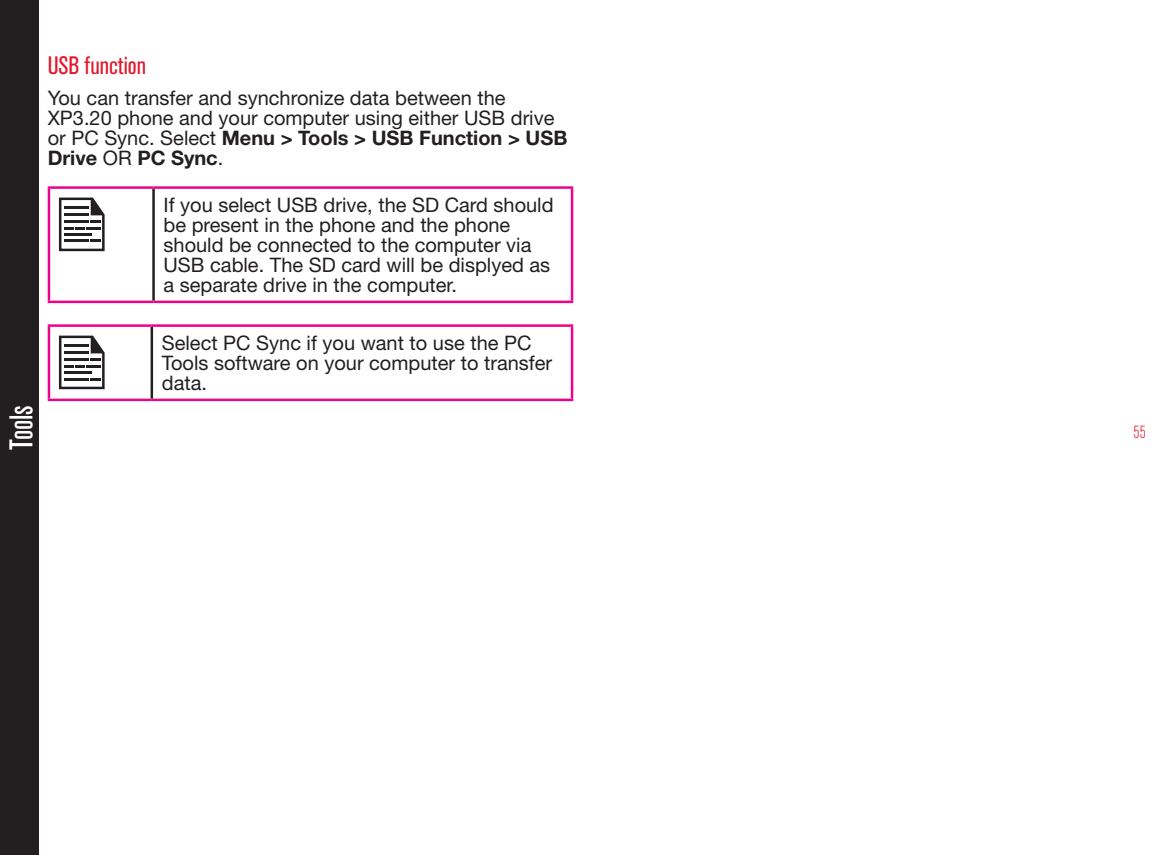
<style>
.page{position:relative;width:1170px;height:855px;background:#fff}
.page>*{position:absolute;margin:0;border:0;box-sizing:border-box;transform-origin:0 0}
.sidetitle{font:500 condensed 32.5px "Akzidenz Grotesk BQ";color:#fff}
.HeadingL1{font:condensed 25px "Akzidenz Grotesk BQ";color:#e2192c}
.cellbody{font:20px/20px "Helvetica Neue LT Std";color:#231f20}
.Mainbody{font:20px/20px "Helvetica Neue LT Std";color:#231f20}
.t1{font:300 condensed 17.5px "Akzidenz Grotesk BQ";color:#e2192c}
.s1{font-weight:700}
</style>
<div class="page">
<div style="left:0;top:0;width:39px;height:855px;background:#231f20"></div>
<hr style="left:48px;top:186px;width:106px;height:3px;background:#ed028c">
<hr style="left:48px;top:189px;width:2px;height:112px;background:#ed028c">
<hr style="left:154px;top:186px;width:419px;height:3px;background:#ed028c">
<hr style="left:571px;top:189px;width:2px;height:112px;background:#ed028c">
<hr style="left:48px;top:301px;width:106px;height:2px;background:#ed028c">
<hr style="left:154px;top:301px;width:419px;height:2px;background:#ed028c">
<hr style="left:152px;top:189px;width:3px;height:112px;background:#231f20">
<svg style="left:59px;top:198px;width:46px;height:53px"></svg>
<hr style="left:151px;top:327px;width:2px;height:72px;background:#231f20">
<hr style="left:48px;top:324px;width:104px;height:3px;background:#ed028c">
<hr style="left:48px;top:327px;width:2px;height:72px;background:#ed028c">
<hr style="left:152px;top:324px;width:421px;height:3px;background:#ed028c">
<hr style="left:571px;top:327px;width:2px;height:72px;background:#ed028c">
<hr style="left:48px;top:399px;width:104px;height:2px;background:#ed028c">
<hr style="left:152px;top:399px;width:421px;height:2px;background:#ed028c">
<svg style="left:59px;top:336px;width:46px;height:53px"></svg>
<p class="sidetitle" style="left:3px;top:450px;width:46px;rotate:-90deg">Tools</p>
<p class="HeadingL1" style="left:48px;top:51px;width:100px">USB function</p>
<p class="Mainbody" style="left:48px;top:88px;width:521px">You can transfer and synchronize data between the XP3.20 phone and your computer using either USB drive or PC Sync. Select <span class="s1">Menu &gt; Tools &gt; USB Function &gt; USB Drive</span> OR <span class="s1">PC Sync</span>.</p>
<p class="cellbody" style="left:164px;top:194px;width:392px">If you select USB drive, the SD Card should be present in the phone and the phone should be connected to the computer via USB cable. The SD card will be displyed as a separate drive in the computer.</p>
<p class="cellbody" style="left:162px;top:333px;width:392px">Select PC Sync if you want to use the PC<br>Tools software on your computer to transfer data.</p>
<p class="t1" style="left:1134px;top:422px;width:14px">55</p>
</div>
